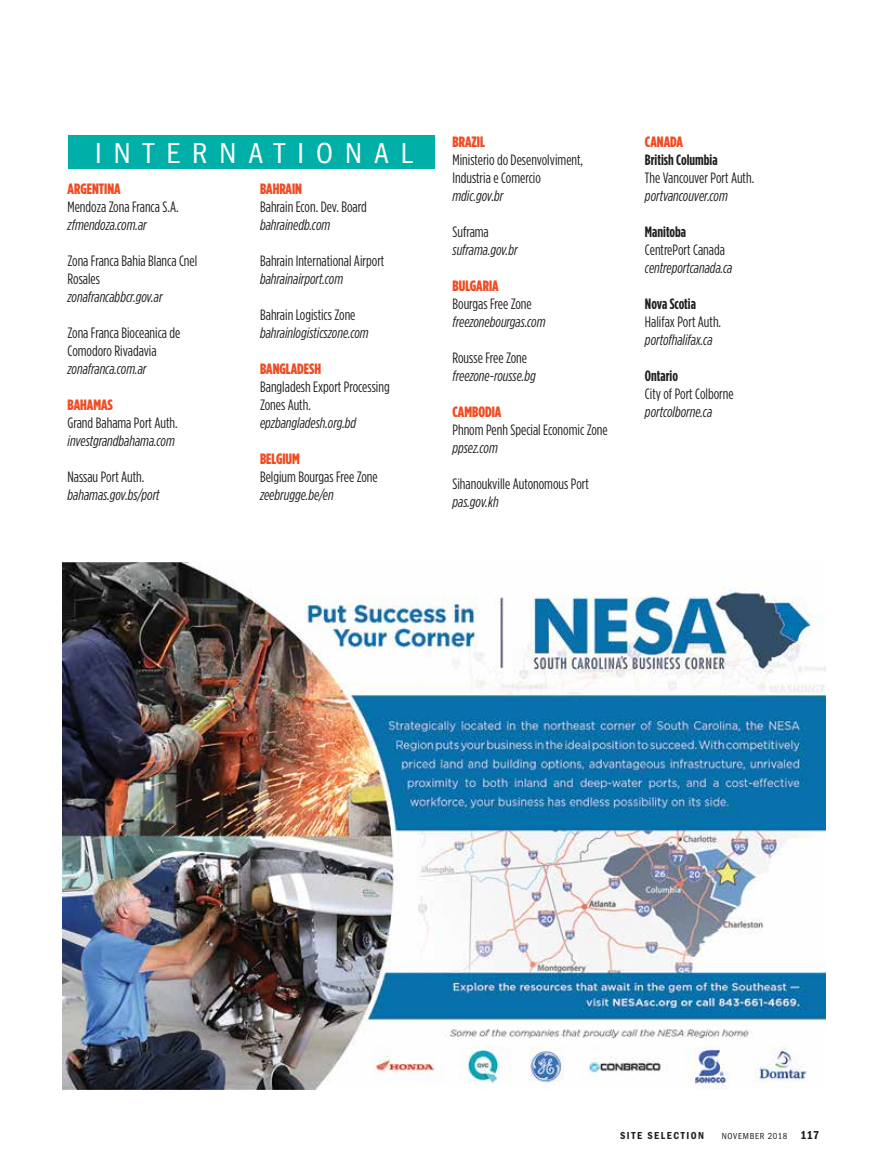
<style>
.page{position:relative;width:878px;height:1175px;background:#fff}
.page>*{position:absolute;margin:0;border:0;box-sizing:border-box;transform-origin:0 0}
.t1{font:30px "Franklin Gothic URW Con Boo";letter-spacing:.4em;color:#fff}
.t2{font:15px/18px "Gotham Condensed";color:#231f20}
.t3{font:italic 15px "Gotham Condensed";color:#231f20}
.t4{font:900 15px "Gotham Condensed";color:#f04c23}
.t5{font:700 15px "Gotham Condensed";color:#231f20}
.t6{font:10.5px "ITC Franklin Gothic Std Dm Cd";letter-spacing:.145em;color:#231f20}
.t7{font:condensed 9px "ITC Franklin Gothic Std";letter-spacing:.07em;color:#231f20}
.s1{font-family:"ITC Franklin Gothic Std Dm Cd";font-stretch:normal;font-size:12px}
</style>
<div class="page">
<div style="left:68px;top:135px;width:366px;height:33px;background:#00afa7"></div>
<img style="left:63px;top:562px;width:762px;height:527px">
<h1 class="t1" style="left:95px;top:134px;width:319px">INTERNATIONAL</h1>
<p class="t4" style="left:68px;top:180px;width:55px">ARGENTINA</p>
<p class="t2" style="left:68px;top:197px;width:113px">Mendoza Zona Franca S.A.</p>
<p class="t3" style="left:68px;top:216px;width:81px">zfmendoza.com.ar</p>
<p class="t2" style="left:68px;top:251px;width:131px">Zona Franca Bahia Blanca Cnel<br>Rosales</p>
<p class="t3" style="left:68px;top:288px;width:97px">zonafrancabbcr.gov.ar</p>
<p class="t2" style="left:68px;top:323px;width:114px">Zona Franca Bioceanica de<br>Comodoro Rivadavia</p>
<p class="t3" style="left:68px;top:360px;width:80px">zonafranca.com.ar</p>
<p class="t4" style="left:68px;top:396px;width:47px">BAHAMAS</p>
<p class="t2" style="left:68px;top:413px;width:112px">Grand Bahama Port Auth.</p>
<p class="t3" style="left:68px;top:432px;width:109px">investgrandbahama.com</p>
<p class="t2" style="left:68px;top:467px;width:78px">Nassau Port Auth.</p>
<p class="t3" style="left:68px;top:486px;width:94px">bahamas.gov.bs/port</p>
<p class="t4" style="left:260px;top:180px;width:44px">BAHRAIN</p>
<p class="t2" style="left:260px;top:197px;width:108px">Bahrain Econ. Dev. Board</p>
<p class="t3" style="left:260px;top:216px;width:72px">bahrainedb.com</p>
<p class="t2" style="left:260px;top:251px;width:126px">Bahrain International Airport</p>
<p class="t3" style="left:260px;top:270px;width:85px">bahrainairport.com</p>
<p class="t2" style="left:260px;top:305px;width:97px">Bahrain Logistics Zone</p>
<p class="t3" style="left:260px;top:324px;width:110px">bahrainlogisticszone.com</p>
<p class="t4" style="left:260px;top:360px;width:63px">BANGLADESH</p>
<p class="t2" style="left:260px;top:377px;width:131px">Bangladesh Export Processing<br>Zones Auth.</p>
<p class="t3" style="left:260px;top:414px;width:98px">epzbangladesh.org.bd</p>
<p class="t4" style="left:260px;top:450px;width:41px">BELGIUM</p>
<p class="t2" style="left:260px;top:467px;width:119px">Belgium Bourgas Free Zone</p>
<p class="t3" style="left:260px;top:486px;width:75px">zeebrugge.be/en</p>
<p class="t4" style="left:452px;top:133px;width:34px">BRAZIL</p>
<p class="t2" style="left:452px;top:151px;width:132px">Ministerio do Desenvolviment,<br>Industria e Comercio</p>
<p class="t3" style="left:452px;top:187px;width:52px">mdic.gov.br</p>
<p class="t2" style="left:452px;top:223px;width:38px">Suframa</p>
<p class="t3" style="left:452px;top:241px;width:67px">suframa.gov.br</p>
<p class="t4" style="left:452px;top:277px;width:48px">BULGARIA</p>
<p class="t2" style="left:452px;top:295px;width:81px">Bourgas Free Zone</p>
<p class="t3" style="left:452px;top:313px;width:95px">freezonebourgas.com</p>
<p class="t2" style="left:452px;top:349px;width:76px">Rousse Free Zone</p>
<p class="t3" style="left:452px;top:367px;width:85px">freezone-rousse.bg</p>
<p class="t4" style="left:452px;top:403px;width:50px">CAMBODIA</p>
<p class="t2" style="left:452px;top:421px;width:157px">Phnom Penh Special Economic Zone</p>
<p class="t3" style="left:452px;top:439px;width:47px">ppsez.com</p>
<p class="t2" style="left:452px;top:475px;width:138px">Sihanoukville Autonomous Port</p>
<p class="t3" style="left:452px;top:493px;width:48px">pas.gov.kh</p>
<p class="t4" style="left:645px;top:133px;width:40px">CANADA</p>
<p class="t5" style="left:645px;top:151px;width:74px">British Columbia</p>
<p class="t2" style="left:645px;top:169px;width:111px">The Vancouver Port Auth.</p>
<p class="t3" style="left:645px;top:187px;width:84px">portvancouver.com</p>
<p class="t5" style="left:645px;top:223px;width:43px">Manitoba</p>
<p class="t2" style="left:645px;top:241px;width:81px">CentrePort Canada</p>
<p class="t3" style="left:645px;top:259px;width:89px">centreportcanada.ca</p>
<p class="t5" style="left:645px;top:295px;width:53px">Nova Scotia</p>
<p class="t2" style="left:645px;top:313px;width:78px">Halifax Port Auth.</p>
<p class="t3" style="left:645px;top:331px;width:69px">portofhalifax.ca</p>
<p class="t5" style="left:645px;top:367px;width:35px">Ontario</p>
<p class="t2" style="left:645px;top:385px;width:90px">City of Port Colborne</p>
<p class="t3" style="left:645px;top:403px;width:69px">portcolborne.ca</p>
<p class="t6" style="left:620px;top:1129px;width:85px">SITE SELECTION</p>
<p class="t7" style="left:721px;top:1130px;width:99px">NOVEMBER 2018 <span class="s1">117</span></p>
</div>
